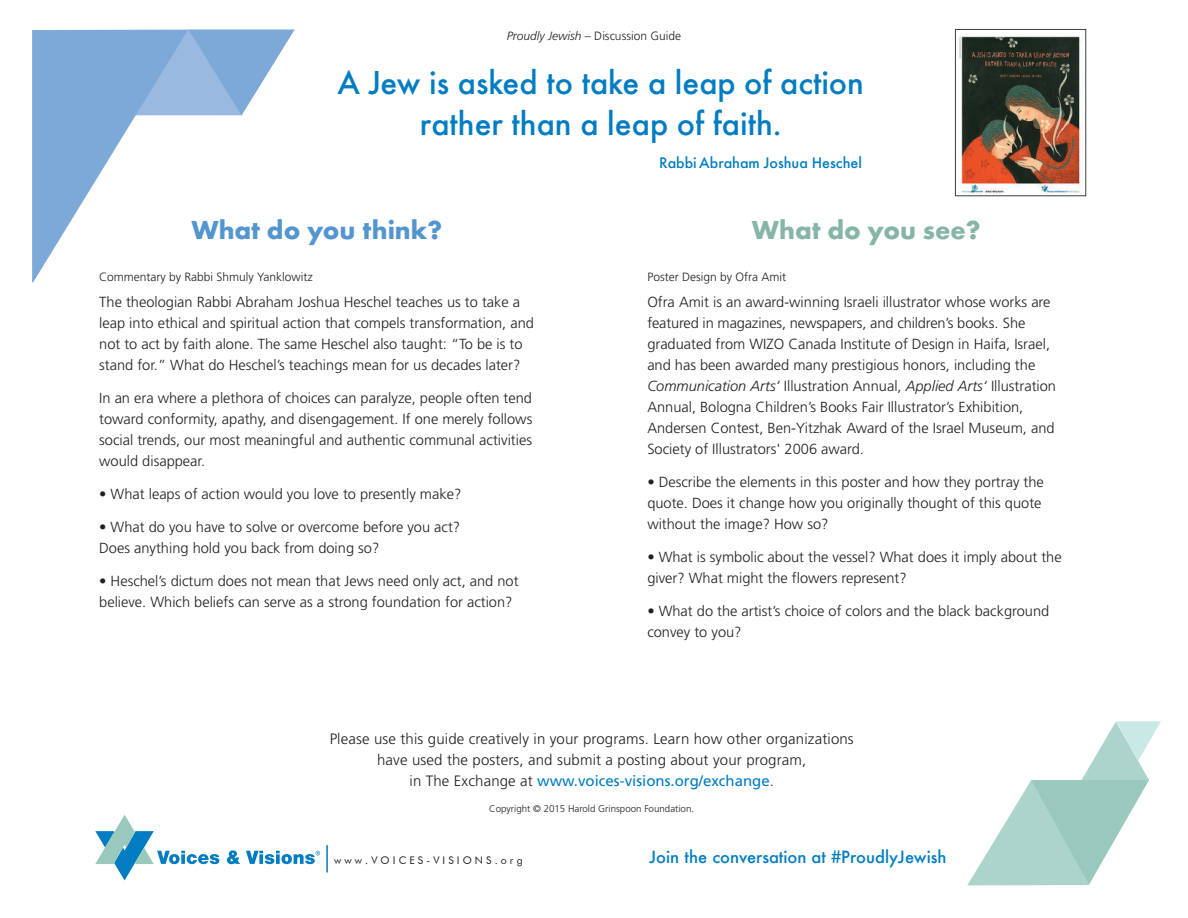
<style>
.page{position:relative;width:1188px;height:918px;background:#fff}
.page>*{position:absolute;margin:0;border:0;box-sizing:border-box;transform-origin:0 0}
.t1{font:500 34.5px/41.4px "Futura T";color:#007cc2;text-align:center}
.t2{font:700 27px "Futura T";color:#5395cf}
.t3{font:700 27px "Futura T";color:#87b4a8}
.t4{font:500 16.5px "Futura";color:#007cc2}
.t5{font:300 15px/21px "Frutiger";letter-spacing:.01em;color:#231f20;text-align:center}
.t6{font:300 14.7px/21px "Frutiger";color:#231f20}
.t7{font:500 14.25px "Futura";color:#007cc2}
.t8{font:300 12px "Frutiger";color:#231f20}
.t9{font:10.5px "Futura BT";color:#231f20}
.t10{font:300 9.75px "Frutiger";color:#231f20}
.s1{font-style:italic}
.s2{font-weight:400;color:#007cc2}
</style>
<div class="page">
<img style="left:959px;top:36px;width:124px;height:158px">
<div style="left:955px;top:29px;width:131px;height:167px;border:1px solid #3e3e3f"></div>
<svg style="left:227px;top:850px;width:13px;height:14px"></svg>
<svg style="left:95px;top:815px;width:124px;height:65px"></svg>
<svg style="left:246px;top:851px;width:74px;height:13px"></svg>
<hr style="left:326px;top:845px;width:2px;height:27px;background:#007cc2">
<svg style="left:967px;top:721px;width:194px;height:164px"></svg>
<svg style="left:32px;top:29px;width:263px;height:254px"></svg>
<p class="t8" style="left:507px;top:29px;width:176px"><span class="s1">Proudly Jewish</span> – Discussion Guide</p>
<h1 class="t1" style="left:337px;top:61px;width:528px">A Jew is asked to take a leap of action rather than a leap of faith.</h1>
<p class="t7" style="left:659px;top:153px;width:204px">Rabbi Abraham Joshua Heschel</p>
<h2 class="t2" style="left:191px;top:214px;width:252px">What do you think?</h2>
<h2 class="t3" style="left:752px;top:214px;width:230px">What do you see?</h2>
<p class="t8" style="left:99px;top:270px;width:215px">Commentary by Rabbi Shmuly Yanklowitz</p>
<p class="t6" style="left:99px;top:291px;width:436px">The theologian Rabbi Abraham Joshua Heschel teaches us to take a leap into ethical and spiritual action that compels transformation, and not to act by faith alone. The same Heschel also taught: “To be is to stand for.” What do Heschel’s teachings mean for us decades later?</p>
<p class="t6" style="left:99px;top:387px;width:435px;text-align:justify">In an era where a plethora of choices can paralyze, people often tend toward conformity, apathy, and disengagement. If one merely follows social trends, our most meaningful and authentic communal activities would disappear.</p>
<p class="t6" style="left:99px;top:483px;width:364px">• What leaps of action would you love to presently make?</p>
<p class="t6" style="left:99px;top:516px;width:363px">• What do you have to solve or overcome before you act?<br>Does anything hold you back from doing so?</p>
<p class="t6" style="left:99px;top:570px;width:421px">• Heschel’s dictum does not mean that Jews need only act, and not believe. Which beliefs can serve as a strong foundation for action?</p>
<p class="t8" style="left:647px;top:271px;width:140px">Poster Design by Ofra Amit</p>
<p class="t6" style="left:647px;top:291px;width:410px">Ofra Amit is an award-winning Israeli illustrator whose works are featured in magazines, newspapers, and children’s books. She graduated from WIZO Canada Institute of Design in Haifa, Israel, and has been awarded many prestigious honors, including the <span class="s1">Communication Arts’</span> Illustration Annual, <span class="s1">Applied Arts‘</span> Illustration Annual, Bologna Children’s Books Fair Illustrator’s Exhibition, Andersen Contest, Ben-Yitzhak Award of the Israel Museum, and Society of Illustrators' 2006 award.</p>
<p class="t6" style="left:647px;top:471px;width:398px">• Describe the elements in this poster and how they portray the quote. Does it change how you originally thought of this quote without the image? How so?</p>
<p class="t6" style="left:647px;top:546px;width:416px">• What is symbolic about the vessel? What does it imply about the giver? What might the flowers represent?</p>
<p class="t6" style="left:647px;top:600px;width:404px">• What do the artist’s choice of colors and the black background convey to you?</p>
<p class="t5" style="left:330px;top:728px;width:526px">Please use this guide creatively in your programs. Learn how other organizations have used the posters, and submit a posting about your program,<br>in The Exchange at <span class="s2">www.voices-visions.org/exchange</span>.</p>
<p class="t10" style="left:489px;top:803px;width:206px">Copyright © 2015 Harold Grinspoon Foundation.</p>
<p class="t9" style="left:334px;top:853px;width:190px">w w w . V O I C E S - V I S I O N S . o r g</p>
<p class="t4" style="left:649px;top:845px;width:299px">Join the conversation at #ProudlyJewish</p>
</div>
